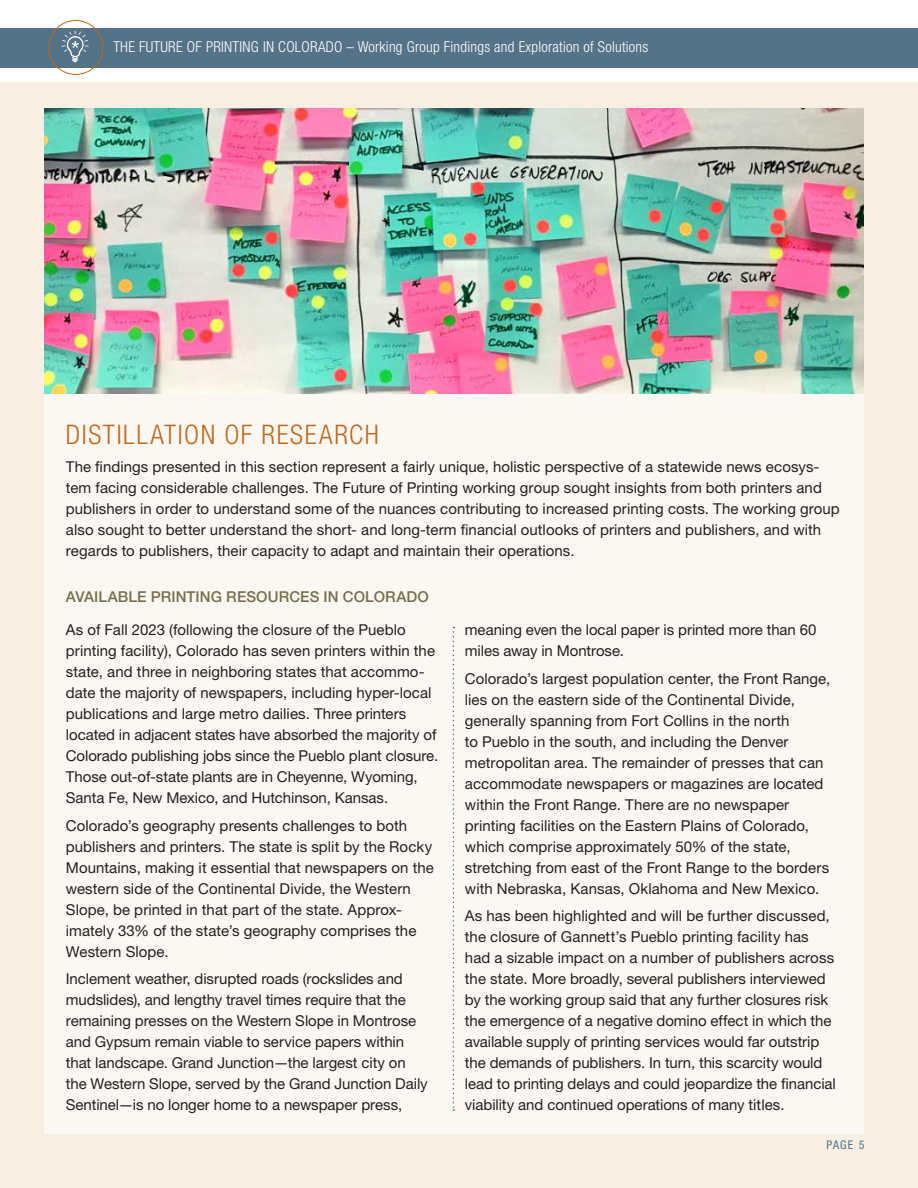
<style>
.page{position:relative;width:918px;height:1188px;background:#fff}
.page>*{position:absolute;margin:0;border:0;box-sizing:border-box;transform-origin:0 0}
.t1{font:300 condensed 27px "Helvetica Neue LT Std";letter-spacing:.06em;color:#c16818}
.Copy{font:15px/21px "Helvetica Neue LT Std";color:#231f20}
.t2{font:300 condensed 15px "Helvetica Neue LT Std";letter-spacing:.02em;color:#fff}
.t3{font:500 15px "Helvetica Neue LT Std";letter-spacing:.005em;color:#786e4d}
.t4{font:condensed 12px "Helvetica Neue LT Std";color:#557388}
</style>
<div class="page">
<div style="left:0;top:82px;width:918px;height:1106px;background:#f7eee4"></div>
<div style="left:44px;top:108px;width:820px;height:1025px;background:#fbf8f4"></div>
<div style="left:0;top:28px;width:917px;height:40px;background:#557388"></div>
<div style="left:49px;top:20px;width:54px;height:55px;border:1px solid #c16818;border-radius:50%"></div>
<svg style="left:61px;top:31px;width:28px;height:31px"></svg>
<img style="left:44px;top:108px;width:820px;height:285px">
<svg style="left:453px;top:627px;width:1px;height:484px"></svg>
<p class="t2" style="left:113px;top:38px;width:537px">THE FUTURE OF PRINTING IN COLORADO – Working Group Findings and Exploration of Solutions</p>
<p class="t1" style="left:66px;top:419px;width:315px">DISTILLATION OF RESEARCH</p>
<p class="Copy" style="left:66px;top:456px;width:775px">The findings presented in this section represent a fairly unique, holistic perspective of a statewide news ecosys&shy;tem facing considerable challenges. The Future of Printing working group sought insights from both printers and publishers in order to understand some of the nuances contributing to increased printing costs. The working group also sought to better understand the short- and long-term financial outlooks of printers and publishers, and with regards to publishers, their capacity to adapt and maintain their operations.</p>
<p class="t3" style="left:66px;top:588px;width:365px">AVAILABLE PRINTING RESOURCES IN COLORADO</p>
<p class="Copy" style="left:66px;top:619px;width:374px">As of Fall 2023 (following the closure of the Pueblo printing facility), Colorado has seven printers within the state, and three in neighboring states that accommo&shy;date the majority of newspapers, including hyper-local publications and large metro dailies. Three printers located in adjacent states have absorbed the majority of Colorado publishing jobs since the Pueblo plant closure.<br>Those out-of-state plants are in Cheyenne, Wyoming, Santa Fe, New Mexico, and Hutchinson, Kansas.</p>
<p class="Copy" style="left:66px;top:815px;width:370px">Colorado’s geography presents challenges to both publishers and printers. The state is split by the Rocky Mountains, making it essential that newspapers on the western side of the Continental Divide, the Western Slope, be printed in that part of the state. Approx&shy;imately 33% of the state’s geography comprises the Western Slope.</p>
<p class="Copy" style="left:66px;top:968px;width:363px">Inclement weather, disrupted roads (rockslides and mudslides), and lengthy travel times require that the remaining presses on the Western Slope in Montrose and Gypsum remain viable to service papers within that landscape. Grand Junction—the largest city on the Western Slope, served by the Grand Junction Daily Sentinel—is no longer home to a newspaper press,</p>
<p class="Copy" style="left:465px;top:619px;width:353px">meaning even the local paper is printed more than 60 miles away in Montrose.</p>
<p class="Copy" style="left:465px;top:668px;width:367px">Colorado’s largest population center, the Front Range, lies on the eastern side of the Continental Divide, generally spanning from Fort Collins in the north<br>to Pueblo in the south, and including the Denver metropolitan area. The remainder of presses that can accommodate newspapers or magazines are located within the Front Range. There are no newspaper printing facilities on the Eastern Plains of Colorado, which comprise approximately 50% of the state, stretching from east of the Front Range to the borders with Nebraska, Kansas, Oklahoma and New Mexico.</p>
<p class="Copy" style="left:465px;top:905px;width:373px">As has been highlighted and will be further discussed, the closure of Gannett’s Pueblo printing facility has had a sizable impact on a number of publishers across the state. More broadly, several publishers interviewed by the working group said that any further closures risk the emergence of a negative domino effect in which the available supply of printing services would far outstrip the demands of publishers. In turn, this scarcity would lead to printing delays and could jeopardize the financial viability and continued operations of many titles.</p>
<p class="t4" style="left:827px;top:1138px;width:39px">PAGE 5</p>
</div>
